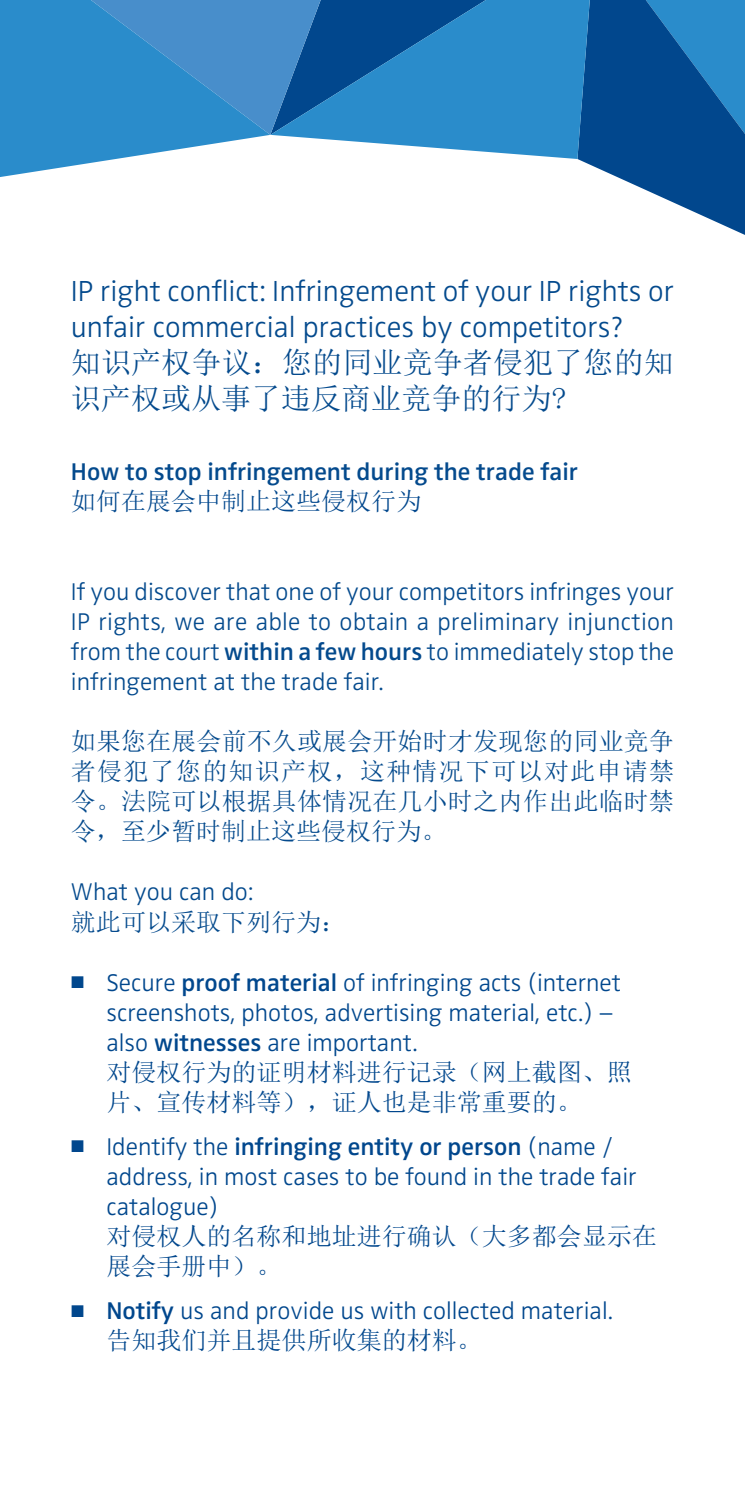
<style>
.page{position:relative;width:745px;height:1489px;background:#fff}
.page>*{position:absolute;margin:0;border:0;box-sizing:border-box;transform-origin:0 0}
.Überschrift_Flyer_BB{font:300 30px/36px "Zwo OT";color:#044a8d}
.Überschrift_Flyer_BB-2{font:30px/36px "Sim Sun";letter-spacing:.005em;color:#044a8d}
.t1{font:300 25px/30px "Zwo OT";color:#01478d}
.BBU_Fließtext_Blocks{font:300 25px/30px "Zwo OT";color:#044a8d;text-align:justify}
.BBU_Fließtext_Blocks-2{font:25px/30px "Sim Sun";letter-spacing:.005em;color:#044a8d;text-align:justify}
.BBU_Fließtext_Blocks-3{font:600 25px "Zwo OT";color:#044a8d}
.BBU_Fließtext_Blocks-4{font:25px "Sim Sun";color:#01478d}
.s1{font-weight:600}
.s2{font-size:17.5px}
.s3{font-family:"Sim Sun";font-weight:400}
</style>
<div class="page">
<svg style="left:577px;top:0;width:167px;height:235px;fill:#01478d"></svg>
<svg style="left:0;top:0;width:270px;height:177px;background:#4b9ad1"></svg>
<svg style="left:0;top:0;width:17px;height:24px"></svg>
<svg style="left:270px;top:0;width:321px;height:159px;background:#3284c0"></svg>
<p class="Überschrift_Flyer_BB" style="left:71px;top:273px;width:604px">IP right conflict: Infringement of your IP rights or unfair commercial practices by competitors?</p>
<p class="Überschrift_Flyer_BB-2" style="left:71px;top:344px;width:604px">知识产权争议：您的同业竞争者侵犯了您的知识产权或从事了违反商业竞争的行为?</p>
<p class="BBU_Fließtext_Blocks-3" style="left:71px;top:457px;width:508px">How to stop infringement during the trade fair</p>
<p class="BBU_Fließtext_Blocks-4" style="left:71px;top:489px;width:351px">如何在展会中制止这些侵权行为</p>
<p class="BBU_Fließtext_Blocks" style="left:71px;top:577px;width:604px">If you discover that one of your competitors infringes your IP rights, we are able to obtain a preliminary injunction from the court <span class="s1">within a few hours</span> to immediately stop the infringement at the trade fair.</p>
<p class="BBU_Fließtext_Blocks-2" style="left:71px;top:726px;width:604px">如果您在展会前不久或展会开始时才发现您的同业竞争者侵犯了您的知识产权，这种情况下可以对此申请禁令。法院可以根据具体情况在几小时之内作出此临时禁令，至少暂时制止这些侵权行为。</p>
<p class="BBU_Fließtext_Blocks" style="left:71px;top:877px;width:184px">What you can do:</p>
<p class="BBU_Fließtext_Blocks-2" style="left:71px;top:906px;width:276px">就此可以采取下列行为：</p>
<p class="t1" style="left:106px;top:967px;width:527px;text-indent:-35px"><span class="s2">■</span> Secure <span class="s1">proof material</span> of infringing acts (internet screenshots, photos, advertising material, etc.) – also <span class="s1">witnesses</span> are important.<br><span class="s3">对侵权行为的证明材料进行记录（网上截图、照片、宣传材料等），证人也是非常重要的。</span></p>
<p class="t1" style="left:106px;top:1131px;width:552px;text-indent:-35px"><span class="s2">■</span> Identify the <span class="s1">infringing entity or person</span> (name / address, in most cases to be found in the trade fair catalogue)<br><span class="s3">对侵权人的名称和地址进行确认（大多都会显示在展会手册中）。</span></p>
<p class="t1" style="left:106px;top:1296px;width:508px;text-indent:-35px"><span class="s2">■</span> <span class="s1">Notify</span> us and provide us with collected material.<span class="s3">告知我们并且提供所收集的材料。</span></p>
</div>
